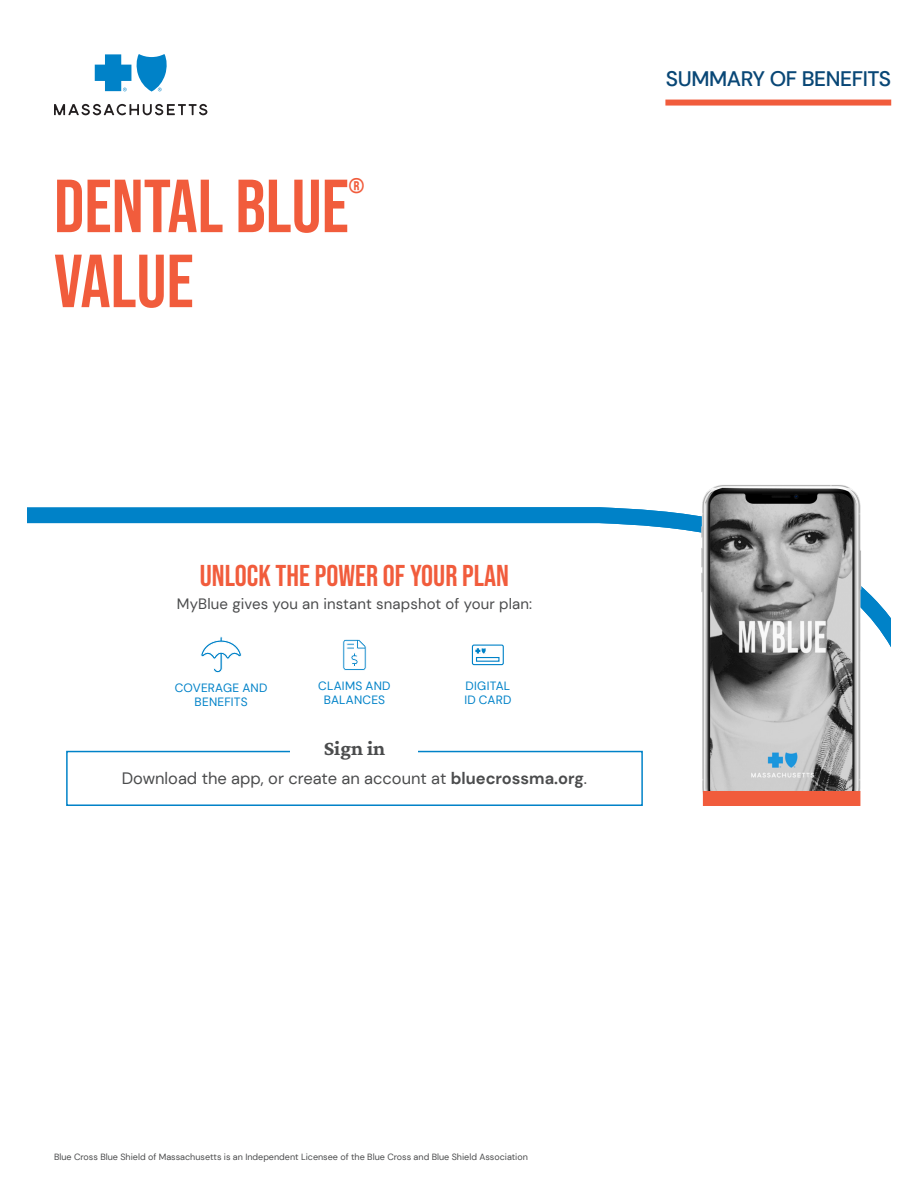
<style>
.page{position:relative;width:918px;height:1188px;background:#fff}
.page>*{position:absolute;margin:0;border:0;box-sizing:border-box;transform-origin:0 0}
.Plan_Name{font:75px "Bebas Neue";color:#f15c3c}
.MyBlue_Header{font:30px "Bebas Neue";color:#f15c3c}
.Top_Indentifier{font:500 21px "DM Sans";letter-spacing:-.02em;color:#094776}
.Sign_in{font:200 21px "Crimson Pro";color:#4b4c4d}
.Plan_Name-2{font:21px "Bebas Neue";color:#f15c3c}
.Sign_in_Text{font:16.5px "DM Sans";color:#4b4c4d}
.MyBlue_Text{font:15px "DM Sans";letter-spacing:.01em;color:#4b4c4d}
.MyBlue_Icon_Text{font:12px/14px "DM Sans";letter-spacing:.015em;color:#0082c8;text-align:center}
.Legal_Text_Stock{font:9px "DM Sans";color:#4b4c4d}
.t1{font:1.5px "DM Sans";color:#0082c8}
.s1{font-weight:700}
</style>
<div class="page">
<svg style="left:27px;top:507px;width:864px;height:140px"></svg>
<div style="left:665px;top:100px;width:226px;height:6px;background:#f15c3c"></div>
<svg style="left:95px;top:54px;width:72px;height:38px"></svg>
<svg style="left:54px;top:104px;width:153px;height:11px"></svg>
<img style="left:691px;top:485px;width:182px;height:321px">
<div style="left:703px;top:791px;width:157px;height:15px;background:#f15c3c"></div>
<div style="left:66px;top:751px;width:577px;height:55px;border:2px solid #0082c8"></div>
<div style="left:291px;top:729px;width:127px;height:44px;background:#fff"></div>
<svg style="left:154px;top:624px;width:401px;height:49px"></svg>
<div style="left:476px;top:657px;width:24px;height:5px;border:1px solid #0082c8"></div>
<p class="Plan_Name" style="left:54px;top:164px;width:296px">DENTAL BLUE</p>
<p class="Plan_Name-2" style="left:349px;top:174px;width:17px">®</p>
<p class="Plan_Name" style="left:54px;top:239px;width:141px">VALUE</p>
<p class="Top_Indentifier" style="left:666px;top:66px;width:227px">SUMMARY OF BENEFITS</p>
<p class="MyBlue_Header" style="left:200px;top:559px;width:311px">UNLOCK THE POWER OF YOUR PLAN</p>
<p class="MyBlue_Text" style="left:177px;top:595px;width:357px">MyBlue gives you an instant snapshot of your plan:</p>
<p class="t1" style="left:480px;top:653px;width:2px">®</p>
<p class="t1" style="left:485px;top:653px;width:2px">®</p>
<p class="MyBlue_Icon_Text" style="left:175px;top:681px;width:94px">COVERAGE AND<br>BENEFITS</p>
<p class="MyBlue_Icon_Text" style="left:318px;top:679px;width:74px">CLAIMS AND<br>BALANCES</p>
<p class="MyBlue_Icon_Text" style="left:464px;top:678px;width:49px;text-align:left">DIGITAL<br>ID CARD</p>
<p class="Sign_in" style="left:324px;top:735px;width:63px">Sign in</p>
<p class="Sign_in_Text" style="left:122px;top:769px;width:467px">Download the app, or create an account at <span class="s1">bluecrossma.org</span>.</p>
<p class="Legal_Text_Stock" style="left:54px;top:1151px;width:475px">Blue Cross Blue Shield of Massachusetts is an Independent Licensee of the Blue Cross and Blue Shield Association</p>
</div>
